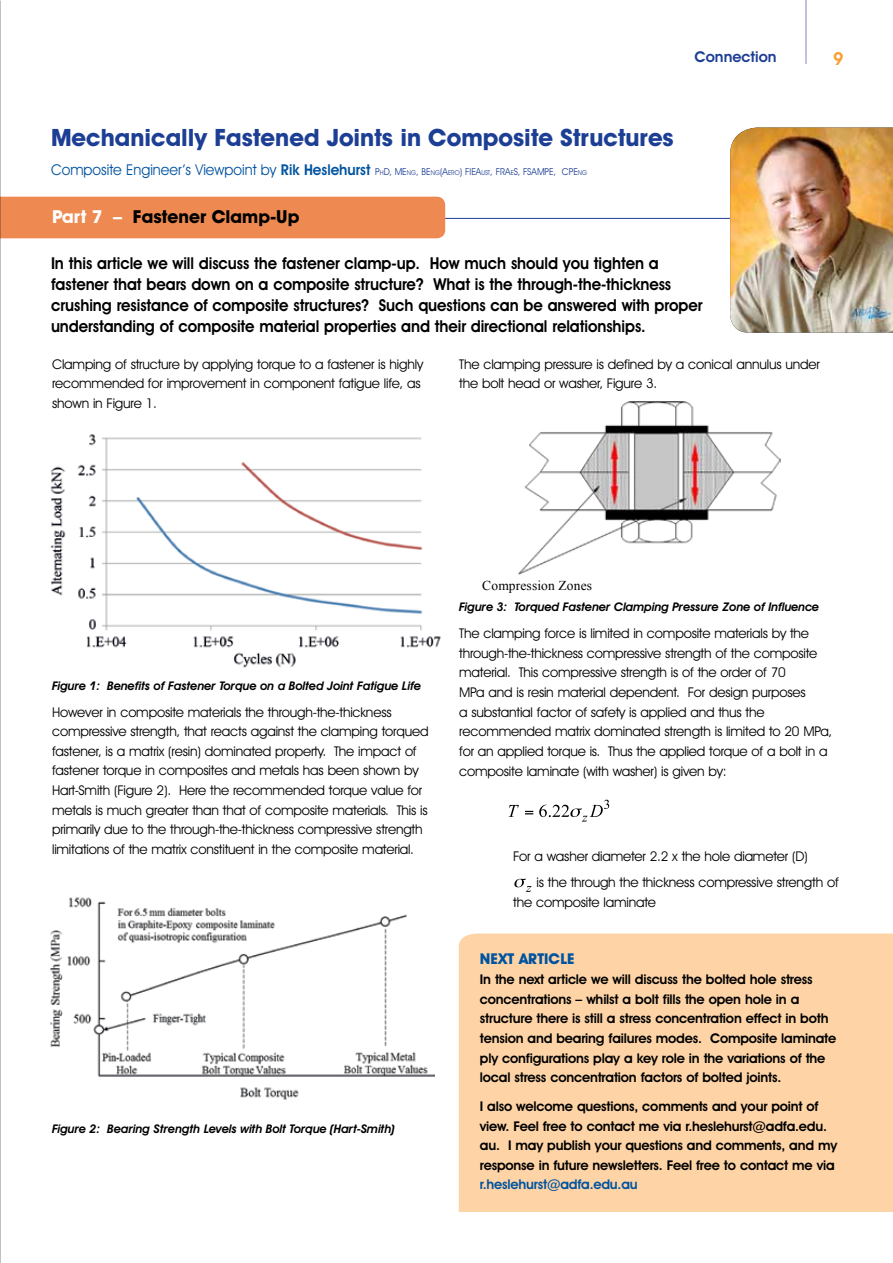
<style>
.page{position:relative;width:893px;height:1263px;background:#fff}
.page>*{position:absolute;margin:0;border:0;box-sizing:border-box;transform-origin:0 0}
.t1{font:700 24px "Avant Garde IT Cby BT";color:#1c3e94}
.t2{font:700 18px "Avant Garde IT Cby BT";color:#000}
.t3{font:600 18px "Avant Garde IT Cby BT";color:#f99d31}
.t4{font:600 16.5px/21px "Avant Garde IT Cby BT";letter-spacing:-.005em;color:#000;scale:.94 1}
.t5{font:700 15px "Avant Garde IT Cby BT";letter-spacing:.01em;color:#00539f}
.t6{font:600 15px "Avant Garde IT Cby BT";color:#1c3e94}
.t7{font:13.5px/19.6px "Avant Garde IT Cby BT";letter-spacing:-.015em;color:#000}
.t8{font:600 13.5px/19.6px "Avant Garde IT Cby BT";letter-spacing:-.015em;color:#000}
.t9{font:600 13.5px "Avant Garde IT Cby BT";letter-spacing:-.015em;color:#00539f}
.t10{font:13.5px "Times New Roman";letter-spacing:.01em;color:#000}
.t11{font:italic 600 12px "Avant Garde IT Cby BT";letter-spacing:-.015em;color:#000}
.t12{font:9.6px "Avant Garde IT Cby BT";color:#1c3e94;scale:.95 1}
.s1{font-size:15px;color:#00539f}
.s2{font-weight:600;font-size:15px;color:#00539f}
.s3{font-size:6.75px}
.s4{color:#fff}
</style>
<div class="page">
<svg style="left:508px;top:800px;width:101px;height:21px"></svg>
<svg style="left:514px;top:878px;width:18px;height:14px"></svg>
<hr style="left:51px;top:218px;width:802px;height:1px;background:#1c3e94">
<img style="left:730px;top:128px;width:163px;height:205px">
<div style="left:0;top:197px;width:445px;height:41px;background:#ee8a51"></div>
<img style="left:0;top:419px;width:1px;height:471px">
<div style="left:459px;top:933px;width:434px;height:279px;background:#fed4a6"></div>
<hr style="left:806px;top:0;width:1px;height:64px;background:#8286be">
<img style="left:50px;top:434px;width:391px;height:234px">
<img style="left:50px;top:897px;width:384px;height:203px">
<img style="left:518px;top:401px;width:263px;height:174px">
<p class="t6" style="left:694px;top:48px;width:84px">Connection</p>
<h2 class="t3" style="left:833px;top:48px;width:12px">9</h2>
<h1 class="t1" style="left:51px;top:123px;width:624px">Mechanically Fastened Joints in Composite Structures</h1>
<p class="t12" style="left:51px;top:165px;width:566px"><span class="s1">Composite Engineer’s Viewpoint by</span> <span class="s2">Rik Heslehurst</span> P<span class="s3">H</span>D, ME<span class="s3">NG</span>, BE<span class="s3">NG</span>(A<span class="s3">ERO</span>) FIEA<span class="s3">UST</span>, FRA<span class="s3">E</span>S, FSAMPE, CPE<span class="s3">NG</span></p>
<h2 class="t2" style="left:52px;top:206px;width:249px"><span class="s4">Part 7 –</span> Fastener Clamp-Up</h2>
<p class="t4" style="left:51px;top:253px;width:694px">In this article we will discuss the fastener clamp-up. How much should you tighten a fastener that bears down on a composite structure? What is the through-the-thickness crushing resistance of composite structures? Such questions can be answered with proper understanding of composite material properties and their directional relationships.</p>
<p class="t7" style="left:52px;top:354px;width:373px">Clamping of structure by applying torque to a fastener is highly recommended for improvement in component fatigue life, as shown in Figure 1.</p>
<p class="t7" style="left:459px;top:354px;width:362px">The clamping pressure is defined by a conical annulus under the bolt head or washer, Figure 3.</p>
<p class="t11" style="left:52px;top:678px;width:371px">Figure 1: Benefits of Fastener Torque on a Bolted Joint Fatigue Life</p>
<p class="t7" style="left:52px;top:702px;width:378px">However in composite materials the through-the-thickness compressive strength, that reacts against the clamping torqued fastener, is a matrix (resin) dominated property. The impact of fastener torque in composites and metals has been shown by Hart-Smith (Figure 2). Here the recommended torque value for metals is much greater than that of composite materials. This is primarily due to the through-the-thickness compressive strength limitations of the matrix constituent in the composite material.</p>
<p class="t11" style="left:52px;top:1121px;width:344px">Figure 2: Bearing Strength Levels with Bolt Torque (Hart-Smith)</p>
<p class="t10" style="left:482px;top:577px;width:111px">Compression Zones</p>
<p class="t11" style="left:459px;top:600px;width:361px">Figure 3: Torqued Fastener Clamping Pressure Zone of Influence</p>
<p class="t7" style="left:459px;top:623px;width:374px">The clamping force is limited in composite materials by the through-the-thickness compressive strength of the composite material. This compressive strength is of the order of 70<br>MPa and is resin material dependent. For design purposes<br>a substantial factor of safety is applied and thus the recommended matrix dominated strength is limited to 20 MPa, for an applied torque is. Thus the applied torque of a bolt in a composite laminate (with washer) is given by:</p>
<p class="t7" style="left:536px;top:843px;width:304px;line-height:26.4px;text-indent:-23px">For a washer diameter 2.2 x the hole diameter (D)<br>is the through the thickness compressive strength of</p>
<p class="t7" style="left:513px;top:892px;width:144px">the composite laminate</p>
<p class="t5" style="left:480px;top:949px;width:88px">NEXT ARTICLE</p>
<p class="t8" style="left:480px;top:969px;width:358px">In the next article we will discuss the bolted hole stress concentrations – whilst a bolt fills the open hole in a structure there is still a stress concentration effect in both tension and bearing failures modes. Composite laminate ply configurations play a key role in the variations of the local stress concentration factors of bolted joints.</p>
<p class="t8" style="left:480px;top:1096px;width:359px">I also welcome questions, comments and your point of view. Feel free to contact me via r.heslehurst@adfa.edu. au. I may publish your questions and comments, and my response in future newsletters. Feel free to contact me via</p>
<p class="t9" style="left:480px;top:1176px;width:159px">r.heslehurst@adfa.edu.au</p>
</div>
